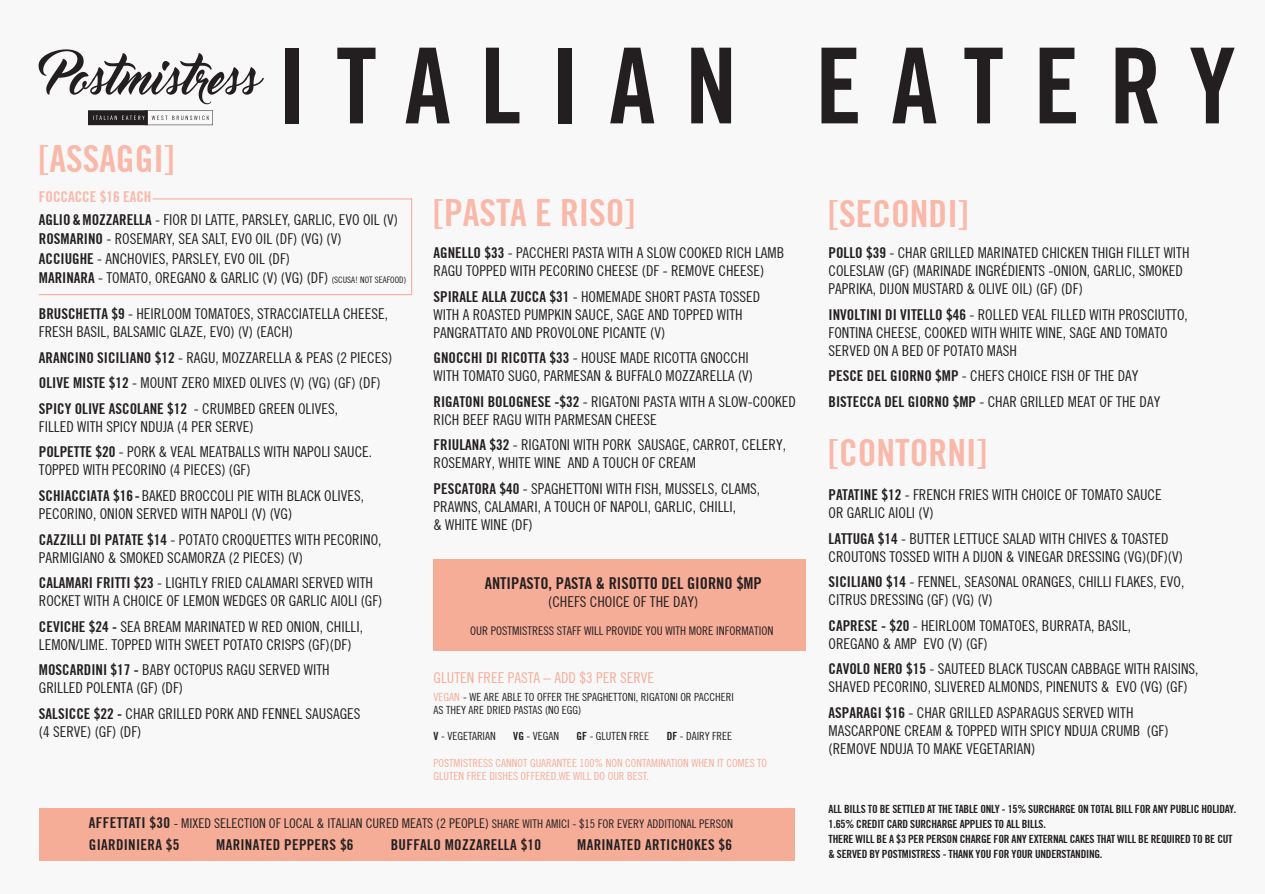
<style>
.page{position:relative;width:1265px;height:894px;background:#fff}
.page>*{position:absolute;margin:0;border:0;box-sizing:border-box;transform-origin:0 0}
.t1{font:700 condensed 104.85px "Trade Gothic No.20";letter-spacing:.28em;color:#231f20}
.t2{font:700 condensed 37.5px "Trade Gothic No.20";color:#fab8a9}
.t3{font:700 condensed 16.35px "Trade Gothic No.20";color:#231f20}
.t4{font:condensed 15px/18px "Trade Gothic No.18";color:#231f20}
.t5{font:700 condensed 15px "Trade Gothic No.20";letter-spacing:.02em;color:#231f20}
.t6{font:700 condensed 15px "Trade Gothic No.20";color:#231f20}
.t7{font:condensed 15px "Trade Gothic No.18";color:#f6ad98}
.t8{font:700 condensed 15px "Trade Gothic No.20";color:#fab8a9}
.t9{font:condensed 13.5px "Trade Gothic No.18";color:#231f20}
.t10{font:condensed 12px "Trade Gothic No.18";color:#231f20}
.t11{font:700 condensed 11.4px "Trade Gothic No.20";letter-spacing:-.02em;color:#231f20}
.t12{font:condensed 11.25px/13.5px "Trade Gothic No.18";color:#231f20}
.t13{font:condensed 11.25px/13.5px "Trade Gothic No.18";color:#f6ad98}
.s1{font-family:"Trade Gothic No.20";font-weight:700}
.s2{font-size:9px}
.s3{font-family:"Trade Gothic No.18";font-weight:400}
.s4{color:#f6ad98}
.s5{font-family:"Trade Gothic No.20";font-weight:700;font-size:15px}
.s6{font-size:12px}
</style>
<div class="page">
<div style="left:0;top:0;width:1264px;height:894px;background:#f8f8f8"></div>
<div style="left:39px;top:807px;width:755px;height:53px;background:#f6ad98"></div>
<hr style="left:411px;top:198px;width:1px;height:97px;background:#f6ad98">
<hr style="left:152px;top:198px;width:260px;height:1px;background:#f6ad98">
<hr style="left:39px;top:294px;width:372px;height:1px;background:#f6ad98">
<svg style="left:38px;top:49px;width:226px;height:55px"></svg>
<div style="left:88px;top:110px;width:60px;height:15px;background:#231f20"></div>
<svg style="left:93px;top:110px;width:120px;height:15px"></svg>
<div style="left:433px;top:559px;width:373px;height:92px;background:#f6ad98"></div>
<h1 class="t1" style="left:278px;top:22px;width:959px">ITALIAN EATERY</h1>
<h2 class="t2" style="left:39px;top:136px;width:137px">[ASSAGGI]</h2>
<p class="t8" style="left:39px;top:187px;width:114px">FOCCACCE $16 EACH</p>
<p class="t4" style="left:39px;top:210px;width:369px;line-height:19.5px"><span class="s1">AGLIO &amp; MOZZARELLA</span> - FIOR DI LATTE, PARSLEY, GARLIC, EVO OIL (V)<br><span class="s1">ROSMARINO</span> - ROSEMARY, SEA SALT, EVO OIL (DF) (VG) (V)<br><span class="s1">ACCIUGHE</span> - ANCHOVIES, PARSLEY, EVO OIL (DF)<br><span class="s1">MARINARA</span> - TOMATO, OREGANO &amp; GARLIC (V) (VG) (DF) <span class="s2">(SCUSA! NOT SEAFOOD)</span></p>
<p class="t4" style="left:39px;top:305px;width:351px"><span class="s1">BRUSCHETTA $9</span> - HEIRLOOM TOMATOES, STRACCIATELLA CHEESE,<br>FRESH BASIL, BALSAMIC GLAZE, EVO) (V) (EACH)</p>
<p class="t4" style="left:39px;top:345px;width:355px;line-height:25.5px"><span class="s1">ARANCINO SICILIANO $12</span> - RAGU, MOZZARELLA &amp; PEAS (2 PIECES)<br><span class="s1">OLIVE MISTE $12</span> - MOUNT ZERO MIXED OLIVES (V) (VG) (GF) (DF)</p>
<p class="t6" style="left:39px;top:399px;width:301px">SPICY OLIVE ASCOLANE $12 <span class="s3">- CRUMBED GREEN OLIVES,</span></p>
<p class="t4" style="left:39px;top:414px;width:335px;line-height:25.5px">FILLED WITH SPICY NDUJA (4 PER SERVE)<br><span class="s1">POLPETTE $20</span> - PORK &amp; VEAL MEATBALLS WITH NAPOLI SAUCE.</p>
<p class="t4" style="left:39px;top:457px;width:327px;line-height:25.5px">TOPPED WITH PECORINO (4 PIECES) (GF)<br><span class="s1">SCHIACCIATA $16 -</span> BAKED BROCCOLI PIE WITH BLACK OLIVES,</p>
<p class="t4" style="left:39px;top:501px;width:344px;line-height:25.5px">PECORINO, ONION SERVED WITH NAPOLI (V) (VG)<br><span class="s1">CAZZILLI DI PATATE $14</span> - POTATO CROQUETTES WITH PECORINO,</p>
<p class="t4" style="left:39px;top:544px;width:336px;line-height:25.5px">PARMIGIANO &amp; SMOKED SCAMORZA (2 PIECES) (V)<br><span class="s1">CALAMARI FRITTI $23</span> - LIGHTLY FRIED CALAMARI SERVED WITH</p>
<p class="t4" style="left:39px;top:588px;width:345px;line-height:25.5px">ROCKET WITH A CHOICE OF LEMON WEDGES OR GARLIC AIOLI (GF)<br><span class="s1">CEVICHE $24 -</span> SEA BREAM MARINATED W RED ONION, CHILLI,</p>
<p class="t4" style="left:39px;top:631px;width:314px;line-height:25.5px">LEMON/LIME. TOPPED WITH SWEET POTATO CRISPS (GF)(DF)<br><span class="s1">MOSCARDINI $17 -</span> BABY OCTOPUS RAGU SERVED WITH</p>
<p class="t4" style="left:39px;top:675px;width:323px;line-height:25.5px">GRILLED POLENTA (GF) (DF)<br><span class="s1">SALSICCE $22 -</span> CHAR GRILLED PORK AND FENNEL SAUSAGES</p>
<p class="t4" style="left:39px;top:722px;width:104px">(4 SERVE) (GF) (DF)</p>
<h2 class="t2" style="left:433px;top:189px;width:203px">[PASTA E RISO]</h2>
<h2 class="t2" style="left:828px;top:190px;width:141px">[SECONDI]</h2>
<p class="t4" style="left:433px;top:244px;width:352px"><span class="s1">AGNELLO $33</span> - PACCHERI PASTA WITH A SLOW COOKED RICH LAMB<br>RAGU TOPPED WITH PECORINO CHEESE (DF - REMOVE CHEESE)</p>
<p class="t4" style="left:433px;top:287px;width:328px"><span class="s1">SPIRALE ALLA ZUCCA $31</span> - HOMEMADE SHORT PASTA TOSSED<br>WITH A ROASTED PUMPKIN SAUCE, SAGE AND TOPPED WITH<br>PANGRATTATO AND PROVOLONE PICANTE (V)</p>
<p class="t4" style="left:433px;top:349px;width:321px"><span class="s1">GNOCCHI DI RICOTTA $33</span> - HOUSE MADE RICOTTA GNOCCHI<br>WITH TOMATO SUGO, PARMESAN &amp; BUFFALO MOZZARELLA (V)</p>
<p class="t4" style="left:433px;top:392px;width:364px"><span class="s1">RIGATONI BOLOGNESE -$32</span> - RIGATONI PASTA WITH A SLOW-COOKED<br>RICH BEEF RAGU WITH PARMESAN CHEESE</p>
<p class="t4" style="left:433px;top:436px;width:354px"><span class="s1">FRIULANA $32</span> - RIGATONI WITH PORK SAUSAGE, CARROT, CELERY,<br>ROSEMARY, WHITE WINE AND A TOUCH OF CREAM</p>
<p class="t4" style="left:433px;top:479px;width:328px"><span class="s1">PESCATORA $40</span> - SPAGHETTONI WITH FISH, MUSSELS, CLAMS,<br>PRAWNS, CALAMARI, A TOUCH OF NAPOLI, GARLIC, CHILLI,<br>&amp; WHITE WINE (DF)</p>
<p class="t3" style="left:484px;top:573px;width:278px">ANTIPASTO, PASTA &amp; RISOTTO DEL GIORNO $MP</p>
<p class="t4" style="left:548px;top:592px;width:151px">(CHEFS CHOICE OF THE DAY)</p>
<p class="t10" style="left:470px;top:623px;width:305px">OUR POSTMISTRESS STAFF WILL PROVIDE YOU WITH MORE INFORMATION</p>
<p class="t7" style="left:433px;top:668px;width:222px">GLUTEN FREE PASTA – ADD $3 PER SERVE</p>
<p class="t12" style="left:433px;top:689px;width:302px"><span class="s4">VEGAN</span> - WE ARE ABLE TO OFFER THE SPAGHETTONI, RIGATONI OR PACCHERI<br>AS THEY ARE DRIED PASTAS (NO EGG)</p>
<p class="t12" style="left:433px;top:728px;width:64px"><span class="s1">V</span> - VEGETARIAN</p>
<p class="t12" style="left:513px;top:728px;width:47px"><span class="s1">VG</span> - VEGAN</p>
<p class="t12" style="left:576px;top:728px;width:74px"><span class="s1">GF</span> - GLUTEN FREE</p>
<p class="t12" style="left:666px;top:728px;width:67px"><span class="s1">DF</span> - DAIRY FREE</p>
<p class="t13" style="left:433px;top:755px;width:335px">POSTMISTRESS CANNOT GUARANTEE 100% NON CONTAMINATION WHEN IT COMES TO<br>GLUTEN FREE DISHES OFFERED.WE WILL DO OUR BEST.</p>
<p class="t4" style="left:828px;top:244px;width:362px"><span class="s1">POLLO $39</span> - CHAR GRILLED MARINATED CHICKEN THIGH FILLET WITH<br>COLESLAW (GF) (MARINADE INGRÉDIENTS -ONION, GARLIC, SMOKED<br>PAPRIKA, DIJON MUSTARD &amp; OLIVE OIL) (GF) (DF)</p>
<p class="t4" style="left:828px;top:305px;width:361px"><span class="s1">INVOLTINI DI VITELLO $46</span> - ROLLED VEAL FILLED WITH PROSCIUTTO,<br>FONTINA CHEESE, COOKED WITH WHITE WINE, SAGE AND TOMATO<br>SERVED ON A BED OF POTATO MASH</p>
<p class="t4" style="left:828px;top:363px;width:333px;line-height:25.5px"><span class="s1">PESCE DEL GIORNO $MP</span> - CHEFS CHOICE FISH OF THE DAY<br><span class="s1">BISTECCA DEL GIORNO $MP</span> - CHAR GRILLED MEAT OF THE DAY</p>
<h2 class="t2" style="left:828px;top:429px;width:160px">[CONTORNI]</h2>
<p class="t4" style="left:828px;top:485px;width:334px"><span class="s1">PATATINE $12</span> - FRENCH FRIES WITH CHOICE OF TOMATO SAUCE<br>OR GARLIC AIOLI (V)</p>
<p class="t4" style="left:828px;top:529px;width:356px"><span class="s1">LATTUGA $14</span> - BUTTER LETTUCE SALAD WITH CHIVES &amp; TOASTED<br>CROUTONS TOSSED WITH A DIJON &amp; VINEGAR DRESSING (VG)(DF)(V)</p>
<p class="t4" style="left:828px;top:572px;width:357px"><span class="s1">SICILIANO $14</span> - FENNEL, SEASONAL ORANGES, CHILLI FLAKES, EVO,<br>CITRUS DRESSING (GF) (VG) (V)</p>
<p class="t4" style="left:828px;top:616px;width:304px"><span class="s1">CAPRESE - $20</span> - HEIRLOOM TOMATOES, BURRATA, BASIL,<br>OREGANO &amp; AMP EVO (V) (GF)</p>
<p class="t4" style="left:828px;top:659px;width:371px"><span class="s1">CAVOLO NERO $15</span> - SAUTEED BLACK TUSCAN CABBAGE WITH RAISINS,<br>SHAVED PECORINO, SLIVERED ALMONDS, PINENUTS &amp; EVO (VG) (GF)</p>
<p class="t4" style="left:828px;top:703px;width:341px"><span class="s1">ASPARAGI $16</span> - CHAR GRILLED ASPARAGUS SERVED WITH<br>MASCARPONE CREAM &amp; TOPPED WITH SPICY NDUJA CRUMB (GF) (REMOVE NDUJA TO MAKE VEGETARIAN)</p>
<p class="t9" style="left:89px;top:815px;width:645px"><span class="s5">AFFETTATI $30</span> - MIXED SELECTION OF LOCAL &amp; ITALIAN CURED MEATS (2 PEOPLE) <span class="s6">SHARE WITH AMICI - $15 FOR EVERY ADDITIONAL PERSON</span></p>
<p class="t5" style="left:89px;top:835px;width:92px">GIARDINIERA $5</p>
<p class="t5" style="left:216px;top:835px;width:139px">MARINATED PEPPERS $6</p>
<p class="t5" style="left:391px;top:835px;width:152px">BUFFALO MOZZARELLA $10</p>
<p class="t5" style="left:577px;top:835px;width:156px">MARINATED ARTICHOKES $6</p>
<p class="t11" style="left:828px;top:801px;width:409px">ALL BILLS TO BE SETTLED AT THE TABLE ONLY - 15% SURCHARGE ON TOTAL BILL FOR ANY PUBLIC HOLIDAY.</p>
<p class="t11" style="left:828px;top:832px;width:405px">THERE WILL BE A $3 PER PERSON CHARGE FOR ANY EXTERNAL CAKES THAT WILL BE REQUIRED TO BE CUT</p>
<p class="t11" style="left:828px;top:816px;width:219px">1.65% CREDIT CARD SURCHARGE APPLIES TO ALL BILLS.</p>
<p class="t11" style="left:828px;top:847px;width:275px">&amp; SERVED BY POSTMISTRESS - THANK YOU FOR YOUR UNDERSTANDING.</p>
</div>
